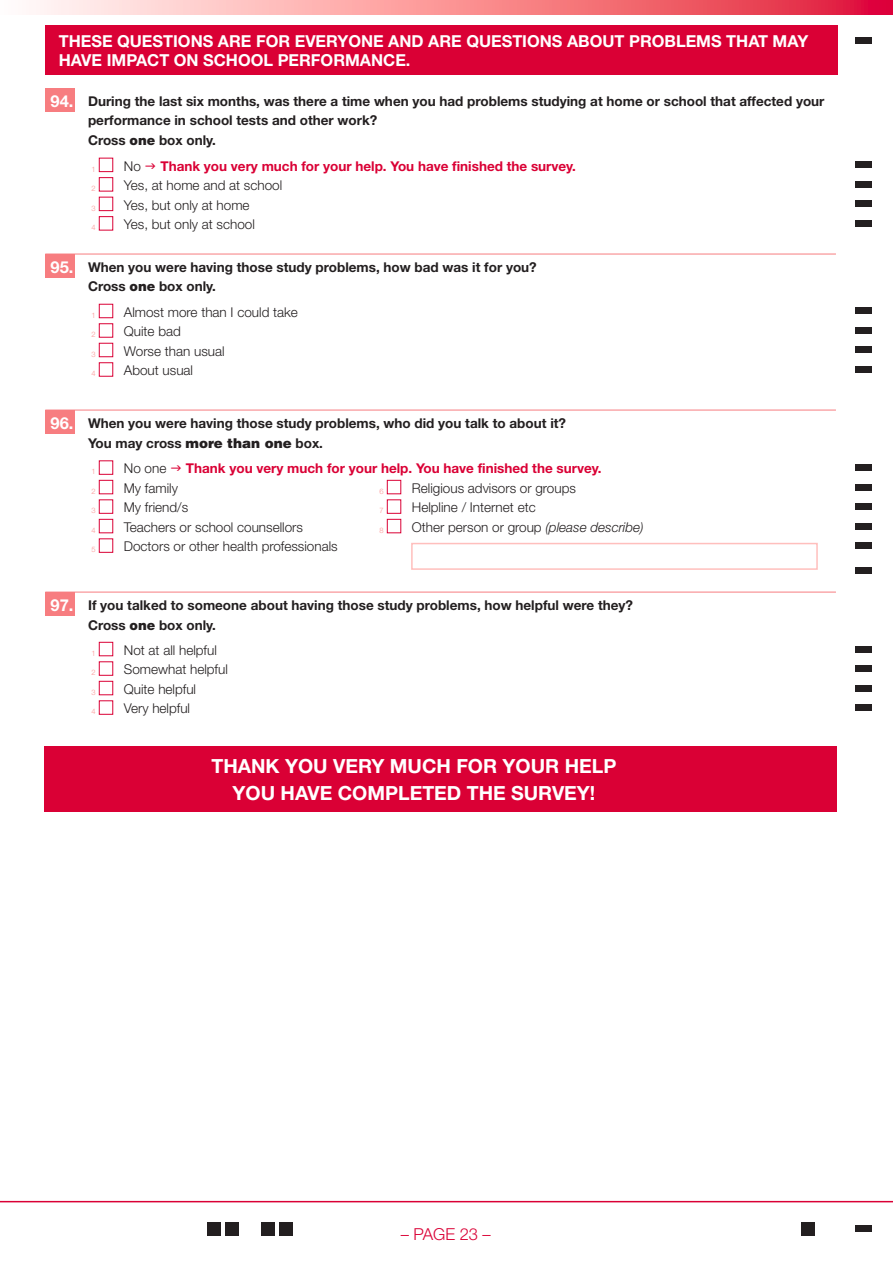
<style>
.page{position:relative;width:893px;height:1263px;background:#fff}
.page>*{position:absolute;margin:0;border:0;box-sizing:border-box;transform-origin:0 0}
.t1{font:700 19.5px/27px "Helvetica Neue";color:#fff;text-align:center}
.t2{font:700 16.5px/19.5px "Helvetica Neue";color:#fff}
.t3{font:300 16.5px "Helvetica Neue";color:#da0035}
.t4{font:700 13.5px/19.5px "Helvetica Neue";color:#231f20}
.t5{font:300 13.5px/19.5px "Helvetica Neue";color:#231f20}
.t6{font:700 13.5px "Helvetica Neue";color:#da0035}
.t7{font:300 7.5px "Helvetica Neue";color:#fc9494}
.s1{font-size:16.5px;color:#fff}
.s2{font-weight:900}
.s3{font-family:"Helvetica";font-weight:900}
.s4{font-style:italic}
</style>
<div class="page">
<svg style="left:40px;top:0;width:853px;height:15px;background:#f58b92"></svg>
<hr style="left:0;top:1201px;width:893px;height:1px;background:#da0035">
<div style="left:855px;top:37px;width:17px;height:6px;background:#231f20"></div>
<div style="left:45px;top:88px;width:30px;height:23px;background:#f77d80"></div>
<div style="left:855px;top:162px;width:17px;height:6px;background:#231f20"></div>
<div style="left:99px;top:158px;width:14px;height:14px;background:#fff;border:1px solid #da0035"></div>
<div style="left:855px;top:181px;width:17px;height:6px;background:#231f20"></div>
<div style="left:99px;top:177px;width:14px;height:14px;background:#fff;border:1px solid #da0035"></div>
<div style="left:855px;top:201px;width:17px;height:6px;background:#231f20"></div>
<div style="left:99px;top:197px;width:14px;height:14px;background:#fff;border:1px solid #da0035"></div>
<div style="left:855px;top:220px;width:17px;height:6px;background:#231f20"></div>
<div style="left:99px;top:216px;width:14px;height:14px;background:#fff;border:1px solid #da0035"></div>
<div style="left:45px;top:254px;width:30px;height:24px;background:#f77d80"></div>
<div style="left:855px;top:308px;width:17px;height:6px;background:#231f20"></div>
<div style="left:99px;top:304px;width:14px;height:14px;background:#fff;border:1px solid #da0035"></div>
<div style="left:855px;top:327px;width:17px;height:6px;background:#231f20"></div>
<div style="left:99px;top:323px;width:14px;height:15px;background:#fff;border:1px solid #da0035"></div>
<div style="left:855px;top:347px;width:17px;height:6px;background:#231f20"></div>
<div style="left:99px;top:343px;width:14px;height:14px;background:#fff;border:1px solid #da0035"></div>
<div style="left:855px;top:366px;width:17px;height:6px;background:#231f20"></div>
<div style="left:99px;top:362px;width:14px;height:15px;background:#fff;border:1px solid #da0035"></div>
<hr style="left:45px;top:254px;width:791px;height:1px;background:#f77d80">
<div style="left:45px;top:592px;width:30px;height:24px;background:#f77d80"></div>
<div style="left:855px;top:646px;width:17px;height:6px;background:#231f20"></div>
<div style="left:99px;top:642px;width:14px;height:14px;background:#fff;border:1px solid #da0035"></div>
<div style="left:855px;top:665px;width:17px;height:6px;background:#231f20"></div>
<div style="left:99px;top:661px;width:14px;height:15px;background:#fff;border:1px solid #da0035"></div>
<div style="left:855px;top:685px;width:17px;height:6px;background:#231f20"></div>
<div style="left:99px;top:681px;width:14px;height:14px;background:#fff;border:1px solid #da0035"></div>
<div style="left:855px;top:704px;width:17px;height:6px;background:#231f20"></div>
<div style="left:99px;top:700px;width:14px;height:15px;background:#fff;border:1px solid #da0035"></div>
<hr style="left:45px;top:592px;width:791px;height:1px;background:#f77d80">
<div style="left:45px;top:25px;width:793px;height:50px;background:#da0035"></div>
<div style="left:855px;top:465px;width:17px;height:6px;background:#231f20"></div>
<div style="left:99px;top:460px;width:14px;height:15px;background:#fff;border:1px solid #da0035"></div>
<div style="left:855px;top:484px;width:17px;height:6px;background:#231f20"></div>
<div style="left:99px;top:480px;width:14px;height:14px;background:#fff;border:1px solid #da0035"></div>
<div style="left:855px;top:504px;width:17px;height:6px;background:#231f20"></div>
<div style="left:99px;top:499px;width:14px;height:15px;background:#fff;border:1px solid #da0035"></div>
<div style="left:855px;top:523px;width:17px;height:6px;background:#231f20"></div>
<div style="left:855px;top:543px;width:17px;height:6px;background:#231f20"></div>
<div style="left:855px;top:567px;width:17px;height:6px;background:#231f20"></div>
<div style="left:99px;top:519px;width:14px;height:14px;background:#fff;border:1px solid #da0035"></div>
<div style="left:99px;top:538px;width:14px;height:15px;background:#fff;border:1px solid #da0035"></div>
<div style="left:387px;top:480px;width:14px;height:14px;background:#fff;border:1px solid #da0035"></div>
<div style="left:387px;top:499px;width:14px;height:15px;background:#fff;border:1px solid #da0035"></div>
<div style="left:387px;top:519px;width:14px;height:14px;background:#fff;border:1px solid #da0035"></div>
<div style="left:45px;top:410px;width:30px;height:24px;background:#f77d80"></div>
<hr style="left:45px;top:410px;width:791px;height:1px;background:#f77d80">
<div style="left:411px;top:543px;width:407px;height:27px;background:#fff;border:2px solid #ffbfbd"></div>
<div style="left:44px;top:746px;width:793px;height:66px;background:#da0035"></div>
<div style="left:855px;top:1225px;width:17px;height:6px;background:#231f20"></div>
<div style="left:801px;top:1222px;width:14px;height:13px;background:#231f20"></div>
<div style="left:207px;top:1222px;width:14px;height:13px;background:#231f20"></div>
<div style="left:225px;top:1222px;width:14px;height:13px;background:#231f20"></div>
<div style="left:261px;top:1222px;width:14px;height:13px;background:#231f20"></div>
<div style="left:279px;top:1222px;width:14px;height:13px;background:#231f20"></div>
<p class="t2" style="left:59px;top:32px;width:751px">THESE QUESTIONS ARE FOR EVERYONE AND ARE QUESTIONS ABOUT PROBLEMS THAT MAY<br>HAVE IMPACT ON SCHOOL PERFORMANCE.</p>
<p class="t4" style="left:88px;top:92px;width:738px;text-indent:-37px"><span class="s1">94.</span> During the last six months, was there a time when you had problems studying at home or school that affected your performance in school tests and other work?<br>Cross <span class="s2">one</span> box only.</p>
<p class="t5" style="left:124px;top:155px;width:19px">No</p>
<p class="t6" style="left:160px;top:155px;width:417px">Thank you very much for your help. You have finished the survey.</p>
<p class="t5" style="left:124px;top:175px;width:160px">Yes, at home and at school<br>Yes, but only at home<br>Yes, but only at school</p>
<p class="t7" style="left:91px;top:163px;width:6px">1</p>
<p class="t7" style="left:91px;top:182px;width:6px">2</p>
<p class="t7" style="left:91px;top:202px;width:6px">3</p>
<p class="t7" style="left:91px;top:221px;width:6px">4</p>
<p class="t4" style="left:88px;top:258px;width:450px;text-indent:-37px"><span class="s1">95.</span> When you were having those study problems, how bad was it for you?<br>Cross <span class="s2">one</span> box only.</p>
<p class="t5" style="left:124px;top:301px;width:176px">Almost more than I could take<br>Quite bad<br>Worse than usual<br>About usual</p>
<p class="t7" style="left:91px;top:309px;width:6px">1</p>
<p class="t7" style="left:91px;top:328px;width:6px">2</p>
<p class="t7" style="left:91px;top:348px;width:6px">3</p>
<p class="t7" style="left:91px;top:367px;width:6px">4</p>
<p class="t4" style="left:88px;top:414px;width:480px;text-indent:-37px"><span class="s1">96.</span> When you were having those study problems, who did you talk to about it?<br>You may cross <span class="s3">more than one</span> box.</p>
<p class="t7" style="left:91px;top:466px;width:6px">1</p>
<p class="t7" style="left:91px;top:485px;width:6px">2</p>
<p class="t7" style="left:91px;top:505px;width:6px">3</p>
<p class="t7" style="left:91px;top:524px;width:6px">4</p>
<p class="t7" style="left:91px;top:544px;width:6px">5</p>
<p class="t5" style="left:124px;top:458px;width:44px">No one</p>
<p class="t6" style="left:186px;top:458px;width:417px">Thank you very much for your help. You have finished the survey.</p>
<p class="t5" style="left:124px;top:477px;width:215px">My family<br>My friend/s<br>Teachers or school counsellors<br>Doctors or other health professionals</p>
<p class="t5" style="left:412px;top:477px;width:233px">Religious advisors or groups<br>Helpline / Internet etc<br>Other person or group <span class="s4">(please describe)</span></p>
<p class="t7" style="left:379px;top:485px;width:6px">6</p>
<p class="t7" style="left:379px;top:505px;width:6px">7</p>
<p class="t7" style="left:379px;top:524px;width:6px">8</p>
<p class="t4" style="left:88px;top:596px;width:546px;text-indent:-37px"><span class="s1">97.</span> If you talked to someone about having those study problems, how helpful were they?<br>Cross <span class="s2">one</span> box only.</p>
<p class="t5" style="left:124px;top:639px;width:106px">Not at all helpful<br>Somewhat helpful<br>Quite helpful<br>Very helpful</p>
<p class="t7" style="left:91px;top:647px;width:6px">1</p>
<p class="t7" style="left:91px;top:666px;width:6px">2</p>
<p class="t7" style="left:91px;top:686px;width:6px">3</p>
<p class="t7" style="left:91px;top:705px;width:6px">4</p>
<h1 class="t1" style="left:211px;top:753px;width:406px">THANK YOU VERY MUCH FOR YOUR HELP<br>YOU HAVE COMPLETED THE SURVEY!</h1>
<p class="t3" style="left:401px;top:1221px;width:92px">– PAGE 23 –</p>
</div>
